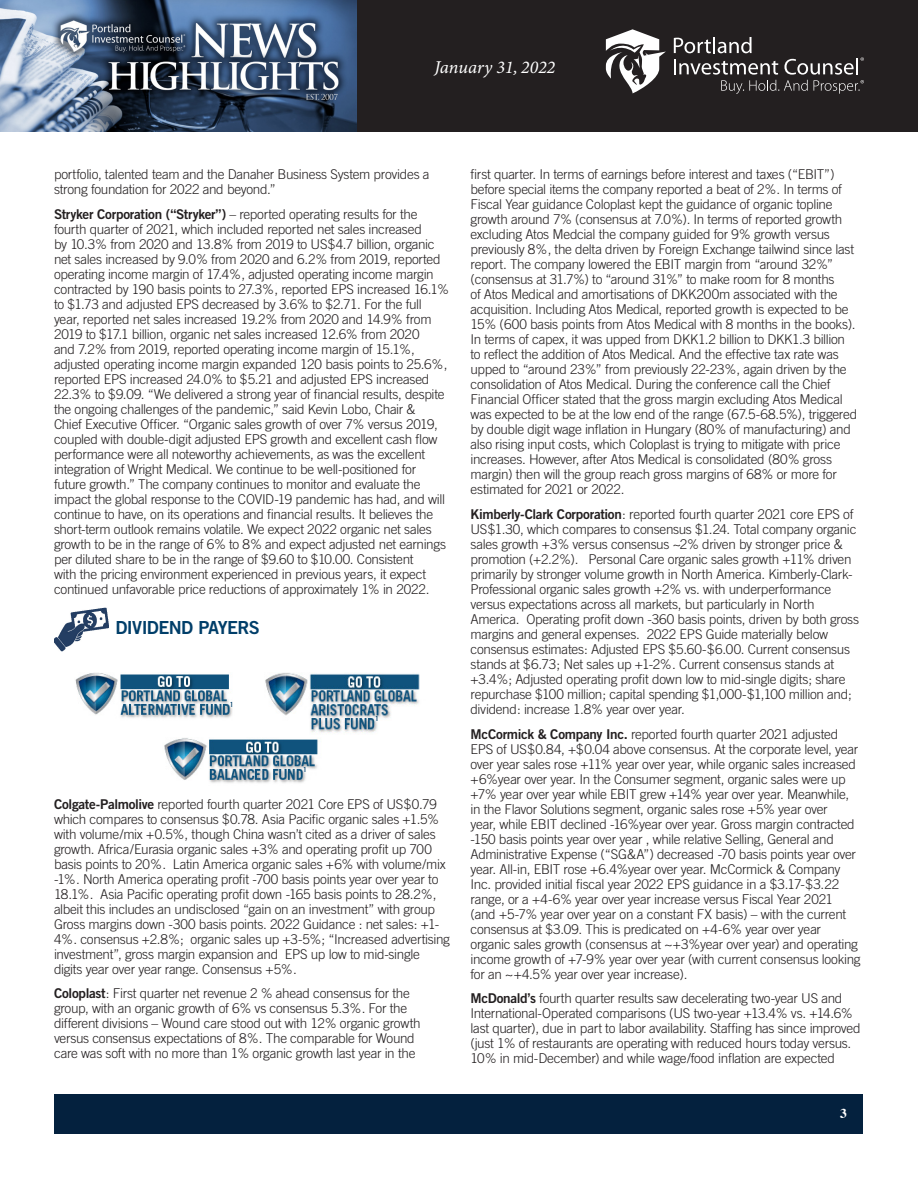
<style>
.page{position:relative;width:918px;height:1188px;background:#fff}
.page>*{position:absolute;margin:0;border:0;box-sizing:border-box;transform-origin:0 0}
.t1{font:italic 18px "Minion Variable Concept";color:#fff}
.Article_-_Body{font:18px "Trade Gothic Bold Two";letter-spacing:-.035em;color:#003e69}
.Article_-_Body-2{font:300 13.5px/15px "Trade Gothic";letter-spacing:-.02em;color:#231f20}
.t2{font:700 13.5px "Times";color:#fff}
.t3{font:7.05px "Trade Gothic Bold Cond Twenty";color:#003e69}
.s1{font-family:"Trade Gothic Bold Two";font-weight:400}
</style>
<div class="page">
<div style="left:356px;top:0;width:562px;height:132px;background:#231f20"></div>
<img style="left:0;top:0;width:356px;height:132px">
<svg style="left:674px;top:37px;width:190px;height:57px"></svg>
<svg style="left:606px;top:29px;width:60px;height:64px"></svg>
<div style="left:55px;top:1094px;width:808px;height:39px;background:#04213e"></div>
<img style="left:54px;top:607px;width:55px;height:45px">
<img style="left:75px;top:672px;width:158px;height:46px">
<img style="left:265px;top:672px;width:155px;height:61px">
<img style="left:164px;top:738px;width:154px;height:45px">
<h1 class="t1" style="left:434px;top:55px;width:123px">January 31, 2022</h1>
<p class="Article_-_Body-2" style="left:54px;top:167px;width:377px">portfolio, talented team and the Danaher Business System provides a strong foundation for 2022 and beyond.”</p>
<p class="Article_-_Body-2" style="left:54px;top:206px;width:397px"><span class="s1">Stryker Corporation (“Stryker”)</span> – reported operating results for the fourth quarter of 2021, which included reported net sales increased<br>by 10.3% from 2020 and 13.8% from 2019 to US$4.7 billion, organic net sales increased by 9.0% from 2020 and 6.2% from 2019, reported operating income margin of 17.4%, adjusted operating income margin contracted by 190 basis points to 27.3%, reported EPS increased 16.1% to $1.73 and adjusted EPS decreased by 3.6% to $2.71. For the full year, reported net sales increased 19.2% from 2020 and 14.9% from 2019 to $17.1 billion, organic net sales increased 12.6% from 2020<br>and 7.2% from 2019, reported operating income margin of 15.1%, adjusted operating income margin expanded 120 basis points to 25.6%, reported EPS increased 24.0% to $5.21 and adjusted EPS increased 22.3% to $9.09. “We delivered a strong year of financial results, despite the ongoing challenges of the pandemic,” said Kevin Lobo, Chair &amp;<br>Chief Executive Officer. “Organic sales growth of over 7% versus 2019, coupled with double-digit adjusted EPS growth and excellent cash flow performance were all noteworthy achievements, as was the excellent integration of Wright Medical. We continue to be well-positioned for future growth.” The company continues to monitor and evaluate the impact the global response to the COVID-19 pandemic has had, and will continue to have, on its operations and financial results. It believes the short-term outlook remains volatile. We expect 2022 organic net sales growth to be in the range of 6% to 8% and expect adjusted net earnings per diluted share to be in the range of $9.60 to $10.00. Consistent<br>with the pricing environment experienced in previous years, it expect continued unfavorable price reductions of approximately 1% in 2022.</p>
<p class="Article_-_Body" style="left:115px;top:616px;width:146px">DIVIDEND PAYERS</p>
<p class="t3" style="left:230px;top:700px;width:5px">1</p>
<p class="t3" style="left:376px;top:715px;width:5px">1</p>
<p class="t3" style="left:303px;top:765px;width:5px">1</p>
<p class="Article_-_Body-2" style="left:54px;top:796px;width:398px"><span class="s1">Colgate-Palmolive</span> reported fourth quarter 2021 Core EPS of US$0.79 which compares to consensus $0.78. Asia Pacific organic sales +1.5% with volume/mix +0.5%, though China wasn’t cited as a driver of sales growth. Africa/Eurasia organic sales +3% and operating profit up 700 basis points to 20%. Latin America organic sales +6% with volume/mix -1%. North America operating profit -700 basis points year over year to 18.1%. Asia Pacific operating profit down -165 basis points to 28.2%, albeit this includes an undisclosed “gain on an investment” with group Gross margins down -300 basis points. 2022 Guidance : net sales: +1- 4%. consensus +2.8%; organic sales up +3-5%; “Increased advertising investment”, gross margin expansion and EPS up low to mid-single digits year over year range. Consensus +5%.</p>
<p class="Article_-_Body-2" style="left:54px;top:986px;width:368px"><span class="s1">Coloplast</span>: First quarter net revenue 2 % ahead consensus for the group, with an organic growth of 6% vs consensus 5.3%. For the different divisions – Wound care stood out with 12% organic growth versus consensus expectations of 8%. The comparable for Wound care was soft with no more than 1% organic growth last year in the</p>
<p class="Article_-_Body-2" style="left:471px;top:167px;width:388px">first quarter. In terms of earnings before interest and taxes (“EBIT”) before special items the company reported a beat of 2%. In terms of Fiscal Year guidance Coloplast kept the guidance of organic topline growth around 7% (consensus at 7.0%). In terms of reported growth excluding Atos Medcial the company guided for 9% growth versus previously 8%, the delta driven by Foreign Exchange tailwind since last report. The company lowered the EBIT margin from “around 32%” (consensus at 31.7%) to “around 31%” to make room for 8 months<br>of Atos Medical and amortisations of DKK200m associated with the acquisition. Including Atos Medical, reported growth is expected to be 15% (600 basis points from Atos Medical with 8 months in the books).<br>In terms of capex, it was upped from DKK1.2 billion to DKK1.3 billion to reflect the addition of Atos Medical. And the effective tax rate was upped to “around 23%” from previously 22-23%, again driven by the consolidation of Atos Medical. During the conference call the Chief Financial Officer stated that the gross margin excluding Atos Medical was expected to be at the low end of the range (67.5-68.5%), triggered by double digit wage inflation in Hungary (80% of manufacturing) and also rising input costs, which Coloplast is trying to mitigate with price increases. However, after Atos Medical is consolidated (80% gross margin) then will the group reach gross margins of 68% or more for estimated for 2021 or 2022.</p>
<p class="Article_-_Body-2" style="left:471px;top:506px;width:390px"><span class="s1">Kimberly-Clark Corporation</span>: reported fourth quarter 2021 core EPS of US$1.30, which compares to consensus $1.24. Total company organic sales growth +3% versus consensus ~2% driven by stronger price &amp; promotion (+2.2%). Personal Care organic sales growth +11% driven primarily by stronger volume growth in North America. Kimberly-Clark-Professional organic sales growth +2% vs. with underperformance versus expectations across all markets, but particularly in North America. Operating profit down -360 basis points, driven by both gross margins and general expenses. 2022 EPS Guide materially below consensus estimates: Adjusted EPS $5.60-$6.00. Current consensus stands at $6.73; Net sales up +1-2%. Current consensus stands at +3.4%; Adjusted operating profit down low to mid-single digits; share repurchase $100 million; capital spending $1,000-$1,100 million and; dividend: increase 1.8% year over year.</p>
<p class="Article_-_Body-2" style="left:471px;top:726px;width:392px"><span class="s1">McCormick &amp; Company Inc.</span> reported fourth quarter 2021 adjusted EPS of US$0.84, +$0.04 above consensus. At the corporate level, year over year sales rose +11% year over year, while organic sales increased +6%year over year. In the Consumer segment, organic sales were up +7% year over year while EBIT grew +14% year over year. Meanwhile, in the Flavor Solutions segment, organic sales rose +5% year over<br>year, while EBIT declined -16%year over year. Gross margin contracted -150 basis points year over year , while relative Selling, General and Administrative Expense (“SG&amp;A”) decreased -70 basis points year over year. All-in, EBIT rose +6.4%year over year. McCormick &amp; Company Inc. provided initial fiscal year 2022 EPS guidance in a $3.17-$3.22 range, or a +4-6% year over year increase versus Fiscal Year 2021 (and +5-7% year over year on a constant FX basis) – with the current consensus at $3.09. This is predicated on +4-6% year over year organic sales growth (consensus at ~+3%year over year) and operating income growth of +7-9% year over year (with current consensus looking for an ~+4.5% year over year increase).</p>
<p class="Article_-_Body-2" style="left:471px;top:991px;width:392px"><span class="s1">McDonald’s</span> fourth quarter results saw decelerating two-year US and International-Operated comparisons (US two-year +13.4% vs. +14.6% last quarter), due in part to labor availability. Staffing has since improved (just 1% of restaurants are operating with reduced hours today versus.<br>10% in mid-December) and while wage/food inflation are expected</p>
<p class="t2" style="left:840px;top:1100px;width:8px">3</p>
</div>
